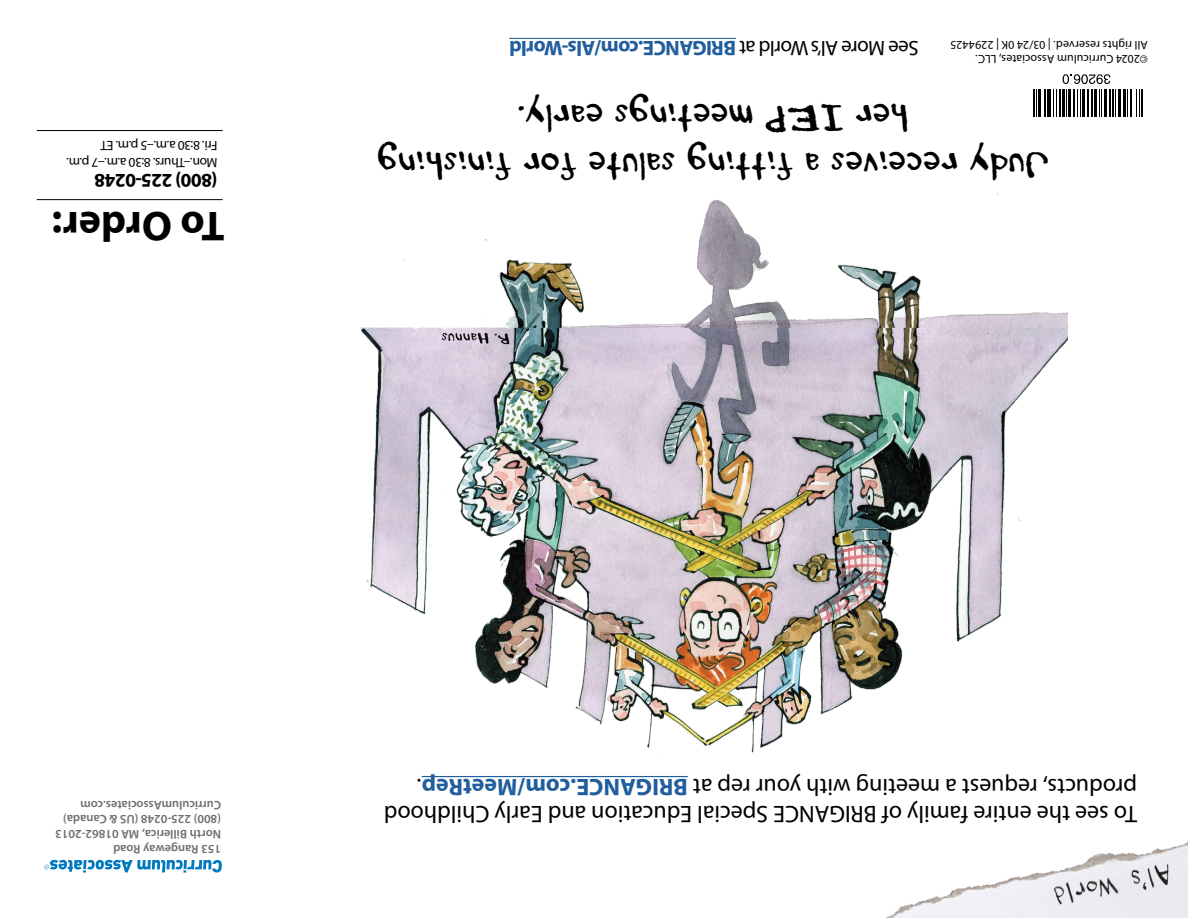
<style>
.page{position:relative;width:1188px;height:918px;background:#fff}
.page>*{position:absolute;margin:0;border:0;box-sizing:border-box;transform-origin:0 0}
.t1{font:700 42px "Myriad Pro";color:#000}
.t2{font:32.4px/48.3px "Al's World";color:#000;text-align:center}
.t3{font:24px/27px "Myriad Pro";color:#000}
.t4{font:700 21px "Myriad Pro";letter-spacing:-.03em;color:#215e9e}
.t5{font:700 19.5px "Myriad Pro";letter-spacing:-.03em;color:#000}
.t6{font:13.5px/16.5px "Myriad Pro";letter-spacing:-.03em;color:#000}
.t7{font:600 12.3px/14.9px "Myriad Pro";color:#6d6e71}
.t8{font:12px/14.4px "Myriad Pro";letter-spacing:.005em;color:#000}
.s1{font-weight:400;color:#000}
.s2{font-weight:700;color:#215e9e}
</style>
<div class="page">
<svg style="left:44px;top:860px;width:178px;height:13px"></svg>
<img style="left:886px;top:841px;width:302px;height:77px">
<hr style="left:37px;top:130px;width:186px;height:1px;background:#000">
<hr style="left:37px;top:199px;width:186px;height:1px;background:#000">
<img style="left:360px;top:193px;width:707px;height:584px">
<hr style="left:509px;top:38px;width:227px;height:1px;background:#215e9e">
<hr style="left:1141px;top:89px;width:2px;height:28px;background:#000">
<svg style="left:1136px;top:89px;width:4px;height:28px"></svg>
<hr style="left:1130px;top:89px;width:2px;height:28px;background:#000">
<svg style="left:1127px;top:89px;width:1px;height:28px"></svg>
<hr style="left:1123px;top:89px;width:3px;height:28px;background:#000">
<hr style="left:1118px;top:89px;width:3px;height:28px;background:#000">
<hr style="left:1062px;top:89px;width:3px;height:28px;background:#000">
<hr style="left:1059px;top:89px;width:2px;height:28px;background:#000">
<svg style="left:1053px;top:89px;width:4px;height:28px"></svg>
<hr style="left:1047px;top:89px;width:4px;height:28px;background:#000">
<hr style="left:1044px;top:89px;width:2px;height:28px;background:#000">
<hr style="left:1038px;top:89px;width:3px;height:28px;background:#000">
<svg style="left:1036px;top:89px;width:1px;height:28px"></svg>
<hr style="left:1033px;top:89px;width:2px;height:28px;background:#000">
<svg style="left:1063px;top:74px;width:53px;height:43px"></svg>
<p class="t6" style="left:218px;top:170px;width:153px;rotate:-180deg">Mon.–Thurs. 8:30 a.m.–7 p.m.<br>Fri. 8:30 a.m.–5 p.m. ET</p>
<p class="t5" style="left:218px;top:191px;width:125px;rotate:-180deg">(800) 225-0248</p>
<h1 class="t1" style="left:224px;top:249px;width:174px;rotate:-180deg">To Order:</h1>
<p class="t8" style="left:1148px;top:66px;width:199px;rotate:-180deg">©2024 Curriculum Associates, LLC.<br>All rights reserved. | 03/24 0K | 2294425</p>
<h2 class="t2" style="left:1049px;top:186px;width:673px;rotate:-180deg">Judy receives a fitting salute for finishing her IEP meetings early.</h2>
<p class="t4" style="left:919px;top:59px;width:411px;rotate:-180deg"><span class="s1">See More Al’s World at</span> BRIGANCE.com/Als-World</p>
<p class="t7" style="left:221px;top:856px;width:167px;rotate:-180deg">153 Rangeway Road<br>North Billerica, MA 01862-2013 (800) 225-0248 (US &amp; Canada)<br>CurriculumAssociates.com</p>
<p class="t3" style="left:1137px;top:827px;width:755px;rotate:-180deg">To see the entire family of BRIGANCE Special Education and Early Childhood products, request a meeting with your rep at <span class="s2">BRIGANCE.com/MeetRep</span>.</p>
</div>
